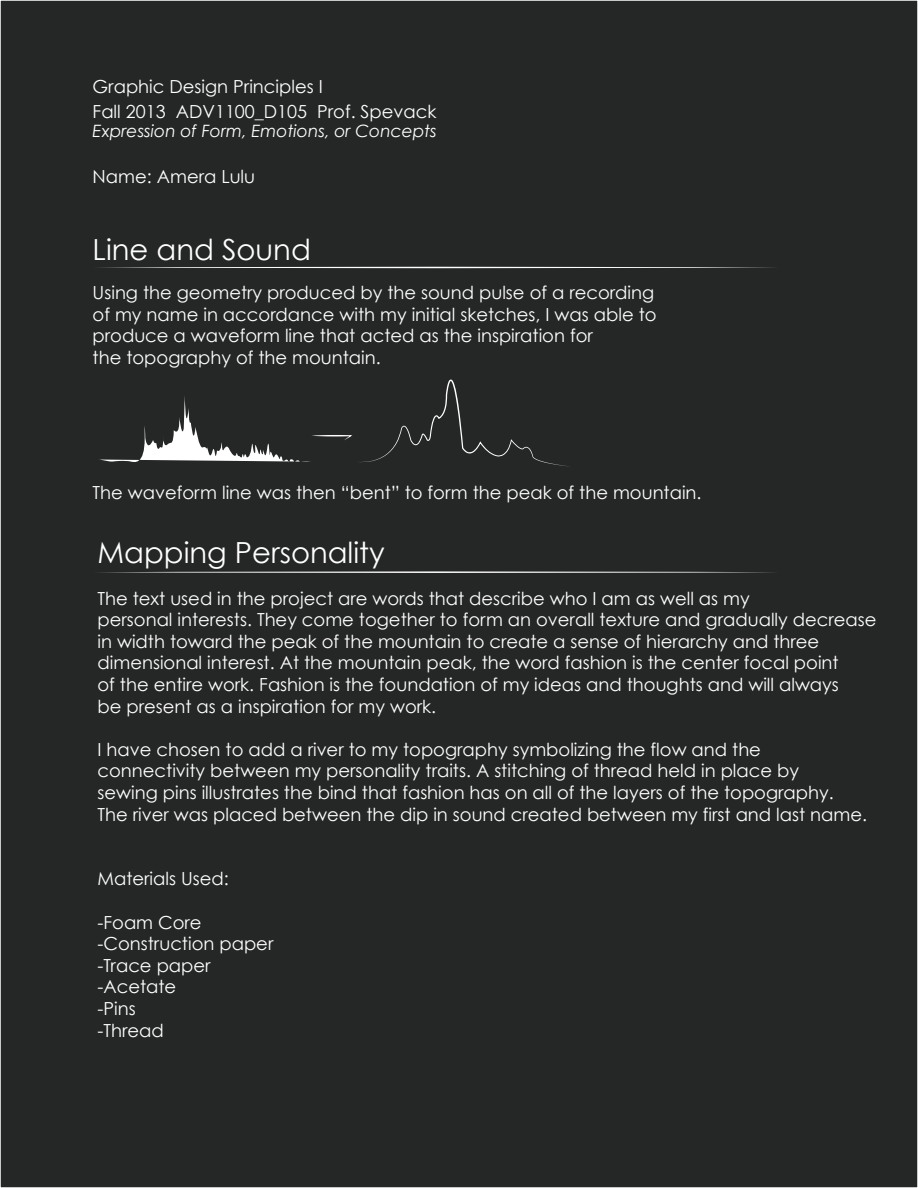
<style>
.page{position:relative;width:918px;height:1188px;background:#252626}
.page>*{position:absolute;margin:0;border:0;box-sizing:border-box;transform-origin:0 0}
.t1{font:29.1px "Century Gothic";color:#fff}
.t2{font:18px/21.6px "Century Gothic";color:#fff}
.t3{font:italic 16.95px "Century Gothic";color:#fff}
</style>
<div class="page">
<svg style="left:99px;top:267px;width:675px;height:1px"></svg>
<svg style="left:99px;top:571px;width:675px;height:2px"></svg>
<svg style="left:99px;top:380px;width:470px;height:87px"></svg>
<p class="t2" style="left:93px;top:73px;width:345px;line-height:25.5px">Graphic Design Principles I<br>Fall 2013 ADV1100_D105 Prof. Spevack</p>
<p class="t3" style="left:93px;top:121px;width:346px">Expression of Form, Emotions, or Concepts</p>
<p class="t2" style="left:93px;top:166px;width:164px">Name: Amera Lulu</p>
<h1 class="t1" style="left:93px;top:232px;width:220px">Line and Sound</h1>
<p class="t2" style="left:93px;top:281px;width:565px">Using the geometry produced by the sound pulse of a recording of my name in accordance with my initial sketches, I was able to produce a waveform line that acted as the inspiration for<br>the topography of the mountain.</p>
<p class="t2" style="left:93px;top:481px;width:610px">The waveform line was then “bent” to form the peak of the mountain.</p>
<h1 class="t1" style="left:98px;top:534px;width:289px">Mapping Personality</h1>
<p class="t2" style="left:98px;top:587px;width:781px">The text used in the project are words that describe who I am as well as my<br>personal interests. They come together to form an overall texture and gradually decrease in width toward the peak of the mountain to create a sense of hierarchy and three dimensional interest. At the mountain peak, the word fashion is the center focal point<br>of the entire work. Fashion is the foundation of my ideas and thoughts and will always<br>be present as a inspiration for my work.</p>
<p class="t2" style="left:98px;top:738px;width:771px">I have chosen to add a river to my topography symbolizing the flow and the connectivity between my personality traits. A stitching of thread held in place by<br>sewing pins illustrates the bind that fashion has on all of the layers of the topography.<br>The river was placed between the dip in sound created between my first and last name.</p>
<p class="t2" style="left:98px;top:868px;width:133px">Materials Used:</p>
<p class="t2" style="left:98px;top:911px;width:177px">-Foam Core -Construction paper -Trace paper -Acetate<br>-Pins<br>-Thread</p>
</div>
